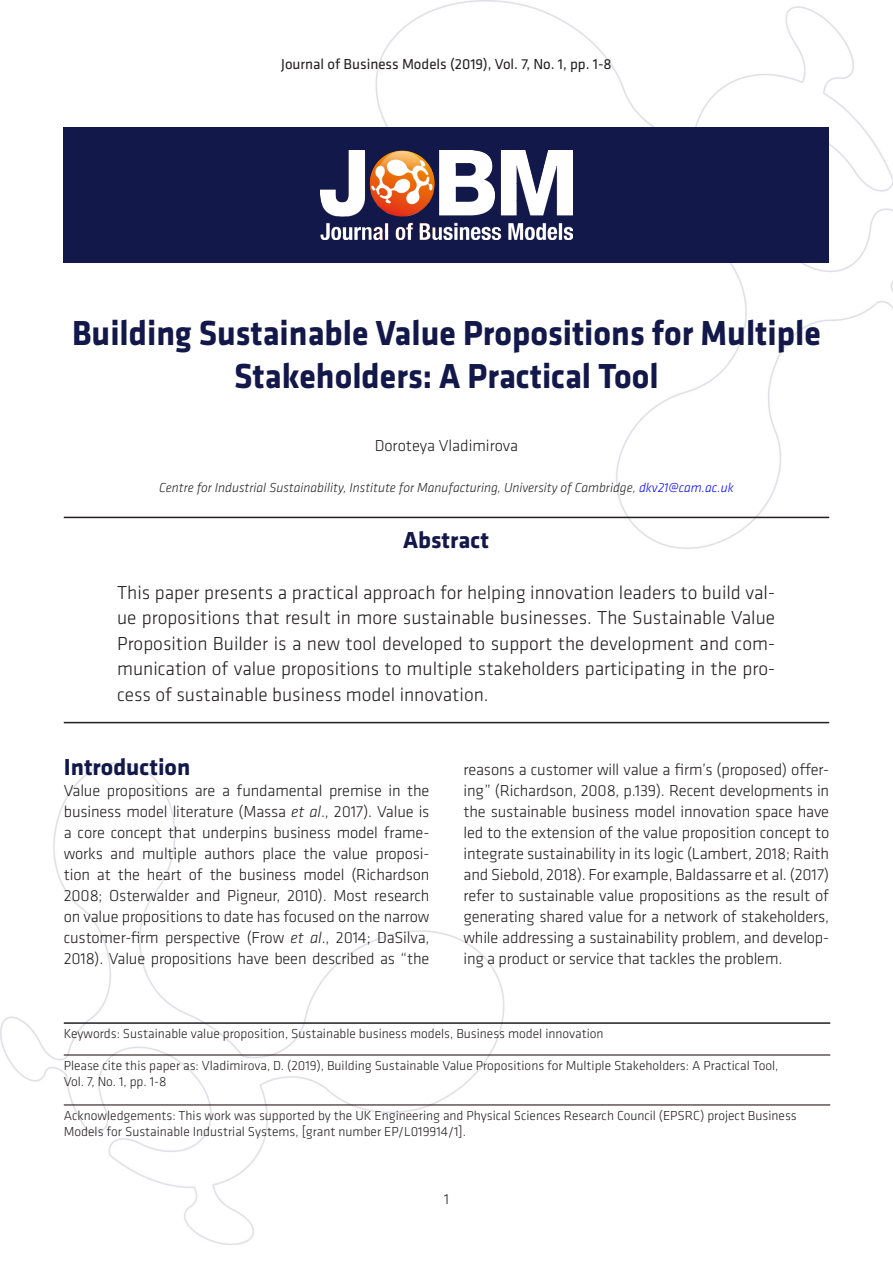
<style>
.page{position:relative;width:893px;height:1263px;background:#fff}
.page>*{position:absolute;margin:0;border:0;box-sizing:border-box;transform-origin:0 0}
.Article-title{font:700 36px/43.2px "Klavika";color:#13184a;text-align:center;scale:.94 1}
.Headline{font:700 24px "Klavika";color:#13184a}
.Abstract-head{font:700 24px "Klavika";color:#13184a}
.Abstract-text{font:300 19.5px/25.5px "Klavika";color:#231f20;text-align:justify}
.Brødtekst{font:300 16.5px/21px "Klavika";letter-spacing:-.01em;color:#231f20;text-align:justify}
.Article-Author{font:300 16.5px "Klavika";color:#231f20}
.t1{font:15px "Klavika";color:#231f20}
.t2{font:300 15px "Klavika";color:#231f20}
.Keyboard{font:300 13.5px/16.2px "Klavika";color:#231f20}
.Keyword_text{font:300 13.5px/16.2px "Klavika";color:#231f20}
.Article-Author-2{font:italic 300 13.5px "Klavika";color:#231f20}
.s1{color:#00f}
.s2{font-style:italic}
</style>
<div class="page">
<img style="left:0;top:0;width:893px;height:1244px">
<div style="left:64px;top:128px;width:765px;height:135px;background:#13184a"></div>
<img style="left:321px;top:151px;width:251px;height:88px">
<hr style="left:64px;top:1022px;width:766px;height:2px;background:#231f20">
<hr style="left:64px;top:1054px;width:766px;height:1px;background:#150002">
<hr style="left:64px;top:1104px;width:766px;height:1px;background:#150002">
<hr style="left:64px;top:517px;width:765px;height:1px;background:#231f20">
<hr style="left:64px;top:722px;width:765px;height:1px;background:#231f20">
<p class="t1" style="left:281px;top:56px;width:332px">Journal of Business Models (2019), Vol. 7, No. 1, pp. 1-8</p>
<p class="Article-title" style="left:72px;top:312px;width:798px">Building Sustainable Value Propositions for Multiple<br>Stakeholders: A Practical Tool</p>
<p class="Article-Author" style="left:375px;top:437px;width:145px">Doroteya Vladimirova</p>
<p class="Article-Author-2" style="left:159px;top:480px;width:576px">Centre for Industrial Sustainability, Institute for Manufacturing, University of Cambridge, <span class="s1">dkv21@cam.ac.uk</span></p>
<p class="Abstract-head" style="left:403px;top:527px;width:87px">Abstract</p>
<p class="Abstract-text" style="left:117px;top:580px;width:660px">This paper presents a practical approach for helping innovation leaders to build val&shy;ue propositions that result in more sustainable businesses. The Sustainable Value Proposition Builder is a new tool developed to support the development and com&shy;munication of value propositions to multiple stakeholders participating in the pro&shy;cess of sustainable business model innovation.</p>
<p class="Headline" style="left:64px;top:754px;width:128px">Introduction</p>
<p class="Brødtekst" style="left:64px;top:780px;width:367px">Value propositions are a fundamental premise in the business model literature (Massa <span class="s2">et al</span>., 2017). Value is a core concept that underpins business model frame&shy;works and multiple authors place the value proposi&shy;tion at the heart of the business model (Richardson 2008; Osterwalder and Pigneur, 2010). Most research on value propositions to date has focused on the narrow customer-firm perspective (Frow <span class="s2">et al</span>., 2014; DaSilva, 2018). Value propositions have been described as “the</p>
<p class="Brødtekst" style="left:463px;top:759px;width:367px">reasons a customer will value a firm’s (proposed) offer&shy;ing” (Richardson, 2008, p.139). Recent developments in the sustainable business model innovation space have led to the extension of the value proposition concept to integrate sustainability in its logic (Lambert, 2018; Raith and Siebold, 2018). For example, Baldassarre et al. (2017) refer to sustainable value propositions as the result of generating shared value for a network of stakeholders, while addressing a sustainability problem, and develop&shy;ing a product or service that tackles the problem.</p>
<p class="Keyboard" style="left:64px;top:1025px;width:541px">Keywords: Sustainable value proposition, Sustainable business models, Business model innovation</p>
<p class="Keyboard" style="left:64px;top:1058px;width:716px">Please cite this paper as: Vladimirova, D. (2019), Building Sustainable Value Propositions for Multiple Stakeholders: A Practical Tool,<br>Vol. 7, No. 1, pp. 1-8</p>
<p class="Keyword_text" style="left:64px;top:1108px;width:734px">Acknowledgements: This work was supported by the UK Engineering and Physical Sciences Research Council (EPSRC) project Business<br>Models for Sustainable Industrial Systems, [grant number EP/L019914/1].</p>
<p class="t2" style="left:444px;top:1191px;width:6px">1</p>
</div>
